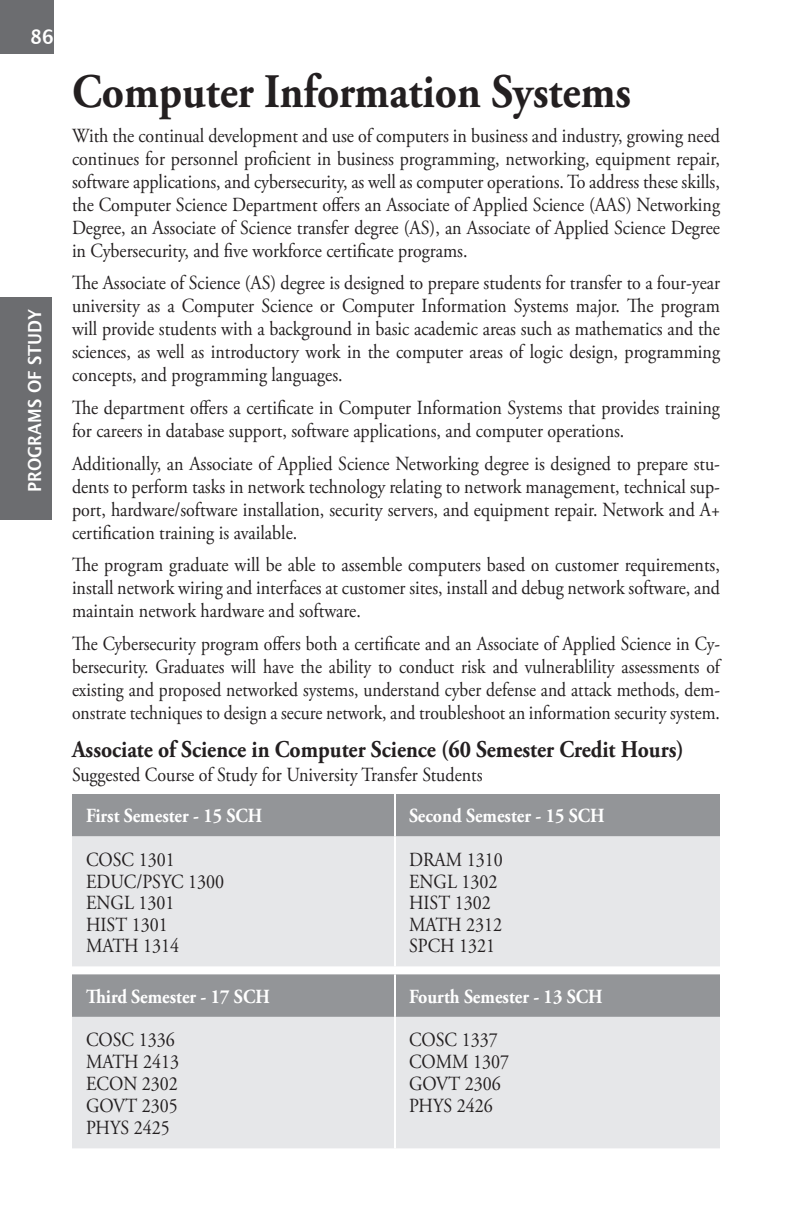
<style>
.page{position:relative;width:792px;height:1224px;background:#fff}
.page>*{position:absolute;margin:0;border:0;box-sizing:border-box;transform-origin:0 0}
.Courses_Title{font:700 48px "Adobe Garamond Pro";color:#231f20;scale:.9 1}
.Subhead{font:700 24px "Adobe Garamond Pro";color:#231f20;scale:.9 1}
.Main_Text{font:20px/23px "Adobe Garamond Pro";color:#231f20;text-align:justify;scale:.9 1}
.Main_Text-2{font:20px/23px "Adobe Garamond Pro";color:#231f20;text-align:justify;scale:.88 1}
.Main_Text-3{font:700 20px "Adobe Garamond Pro";color:#fff;scale:.9 1}
.Main_Text-4{font:700 20px "Lucida Grande";color:#fff;scale:.9 1}
.Main_Text-5{font:700 18px "Lucida Grande";color:#fff;scale:.9 1}
</style>
<div class="page">
<div style="left:72px;top:794px;width:648px;height:42px;background:#939598"></div>
<div style="left:72px;top:836px;width:648px;height:130px;background:#e6e7e9"></div>
<hr style="left:394px;top:794px;width:2px;height:42px;background:#fff">
<hr style="left:394px;top:836px;width:2px;height:130px;background:#fff">
<div style="left:72px;top:974px;width:648px;height:43px;background:#939598"></div>
<div style="left:72px;top:1017px;width:648px;height:131px;background:#e6e7e9"></div>
<hr style="left:394px;top:974px;width:2px;height:43px;background:#fff">
<hr style="left:394px;top:1017px;width:2px;height:131px;background:#fff">
<div style="left:0;top:297px;width:51px;height:223px;background:#6c6d70"></div>
<div style="left:0;top:0;width:54px;height:54px;background:#6c6d70"></div>
<p class="Main_Text-4" style="left:30px;top:21px;width:28px">86</p>
<p class="Main_Text-5" style="left:20px;top:492px;width:205px;rotate:-90deg">PROGRAMS OF STUDY</p>
<p class="Courses_Title" style="left:72px;top:64px;width:623px">Computer Information Systems</p>
<p class="Main_Text" style="left:72px;top:125px;width:722px">With the continual development and use of computers in business and industry, growing need continues for personnel proficient in business programming, networking, equipment repair, software applications, and cybersecurity, as well as computer operations. To address these skills, the Computer Science Department offers an Associate of Applied Science (AAS) Networking Degree, an Associate of Science transfer degree (AS), an Associate of Applied Science Degree in Cybersecurity, and five workforce certificate programs.</p>
<p class="Main_Text" style="left:72px;top:272px;width:722px">The Associate of Science (AS) degree is designed to prepare students for transfer to a four-year university as a Computer Science or Computer Information Systems major. The program will provide students with a background in basic academic areas such as mathematics and the sciences, as well as introductory work in the computer areas of logic design, programming concepts, and programming languages.</p>
<p class="Main_Text" style="left:72px;top:397px;width:721px">The department offers a certificate in Computer Information Systems that provides training for careers in database support, software applications, and computer operations.</p>
<p class="Main_Text" style="left:72px;top:452px;width:722px">Additionally, an Associate of Applied Science Networking degree is designed to prepare stu&shy;dents to perform tasks in network technology relating to network management, technical sup&shy;port, hardware/software installation, security servers, and equipment repair. Network and A+ certification training is available.</p>
<p class="Main_Text" style="left:72px;top:554px;width:722px">The program graduate will be able to assemble computers based on customer requirements, install network wiring and interfaces at customer sites, install and debug network software, and maintain network hardware and software.</p>
<p class="Main_Text-2" style="left:72px;top:633px;width:738px">The Cybersecurity program offers both a certificate and an Associate of Applied Science in Cy&shy;bersecurity. Graduates will have the ability to conduct risk and vulnerablility assessments of existing and proposed networked systems, understand cyber defense and attack methods, dem&shy;onstrate techniques to design a secure network, and troubleshoot an information security system.</p>
<p class="Subhead" style="left:72px;top:736px;width:681px">Associate of Science in Computer Science (60 Semester Credit Hours)</p>
<p class="Main_Text" style="left:72px;top:764px;width:458px">Suggested Course of Study for University Transfer Students</p>
<p class="Main_Text-3" style="left:86px;top:805px;width:198px">First Semester - 15 SCH</p>
<p class="Main_Text-3" style="left:409px;top:805px;width:219px">Second Semester - 15 SCH</p>
<p class="Main_Text" style="left:86px;top:849px;width:100px">COSC 1301</p>
<p class="Main_Text" style="left:86px;top:870px;width:155px">EDUC/PSYC 1300</p>
<p class="Main_Text" style="left:86px;top:892px;width:100px">ENGL 1301</p>
<p class="Main_Text" style="left:86px;top:914px;width:92px">HIST 1301</p>
<p class="Main_Text" style="left:86px;top:935px;width:105px">MATH 1314</p>
<p class="Main_Text" style="left:409px;top:849px;width:106px">DRAM 1310</p>
<p class="Main_Text" style="left:409px;top:870px;width:100px">ENGL 1302</p>
<p class="Main_Text" style="left:409px;top:892px;width:92px">HIST 1302</p>
<p class="Main_Text" style="left:409px;top:914px;width:105px">MATH 2312</p>
<p class="Main_Text" style="left:409px;top:935px;width:97px">SPCH 1321</p>
<p class="Main_Text-3" style="left:86px;top:985px;width:206px">Third Semester - 17 SCH</p>
<p class="Main_Text-3" style="left:409px;top:985px;width:217px">Fourth Semester - 13 SCH</p>
<p class="Main_Text" style="left:86px;top:1029px;width:100px">COSC 1336</p>
<p class="Main_Text" style="left:86px;top:1051px;width:105px">MATH 2413</p>
<p class="Main_Text" style="left:86px;top:1073px;width:104px">ECON 2302</p>
<p class="Main_Text" style="left:86px;top:1095px;width:104px">GOVT 2305</p>
<p class="Main_Text" style="left:86px;top:1117px;width:95px">PHYS 2425</p>
<p class="Main_Text" style="left:409px;top:1029px;width:100px">COSC 1337</p>
<p class="Main_Text" style="left:409px;top:1051px;width:113px">COMM 1307</p>
<p class="Main_Text" style="left:409px;top:1073px;width:104px">GOVT 2306</p>
<p class="Main_Text" style="left:409px;top:1095px;width:95px">PHYS 2426</p>
</div>
